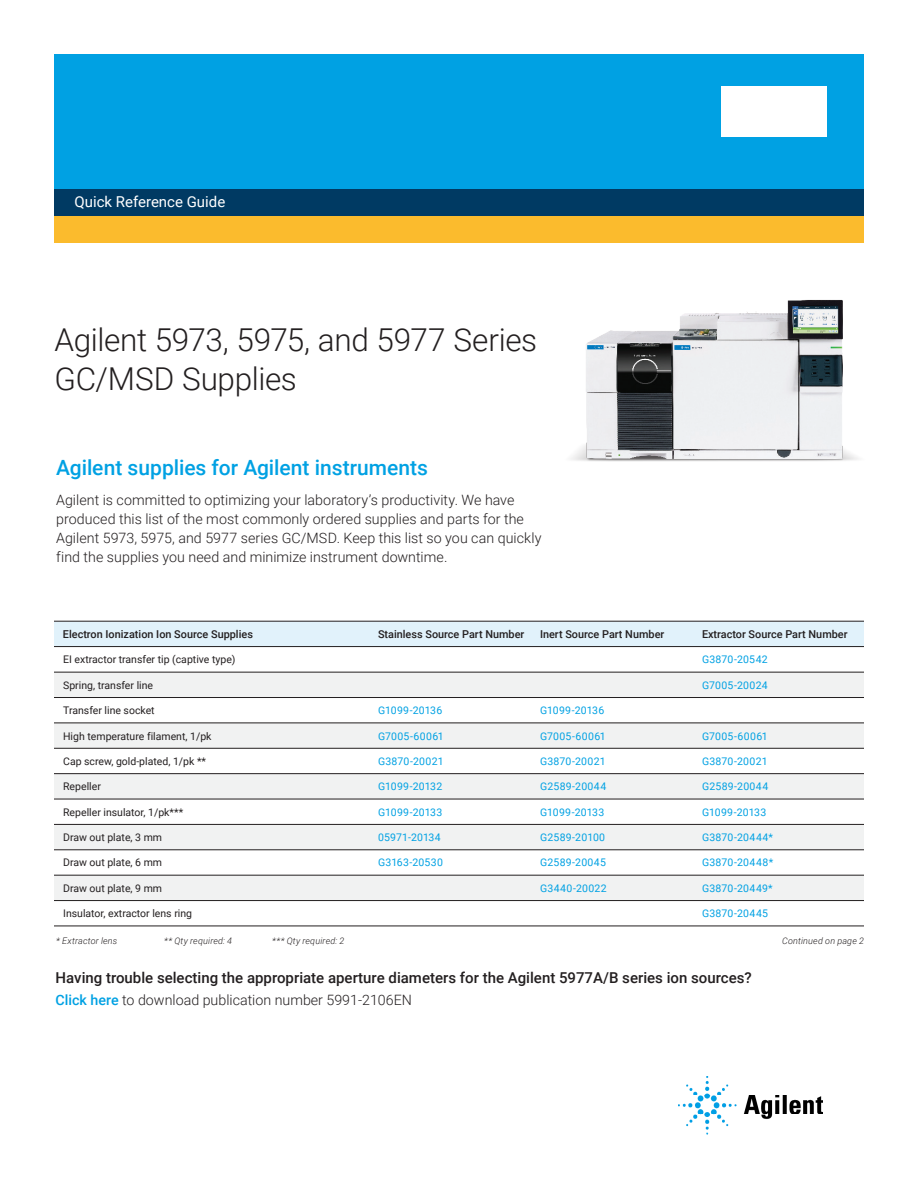
<style>
.page{position:relative;width:918px;height:1188px;background:#fff}
.page>*{position:absolute;margin:0;border:0;box-sizing:border-box;transform-origin:0 0}
.DATA_headline{font:300 31.5px/39px "Roboto";letter-spacing:-.01em;color:#231f20}
.DATA_subhead_large_b{font:500 21px "Roboto";color:#00a1e3}
.DATA_subhead{font:500 15px "Roboto";color:#231f20}
.DATA_header{font:15px "Roboto";color:#fff}
.DATA_opener_text{font:300 14.25px/18.8px "Roboto";letter-spacing:.005em;color:#231f20}
.DATA_text_black{font:300 14.25px "Roboto";color:#231f20}
.DATA_table_text_head{font:500 10.8px "Roboto";color:#231f20}
.BROCHURE_figure_text{font:10.5px "Roboto";letter-spacing:.02em;color:#00a1e3}
.DATA_table_text{font:10.5px "Roboto";color:#231f20}
.DATA_footnote{font:italic 300 9px "Roboto";letter-spacing:.025em;color:#231f20}
.s1{font-weight:500;color:#00a1e3}
</style>
<div class="page">
<div style="left:54px;top:54px;width:810px;height:135px;background:#00a1e3"></div>
<div style="left:54px;top:216px;width:810px;height:27px;background:#fbbb2d"></div>
<div style="left:54px;top:189px;width:810px;height:27px;background:#003a63"></div>
<img style="left:571px;top:300px;width:287px;height:162px">
<div style="left:54px;top:622px;width:810px;height:24px;background:#e1f2fb"></div>
<svg style="left:54px;top:673px;width:810px;height:227px;fill:#f1f2f2"></svg>
<hr style="left:54px;top:672px;width:324px;height:1px;background:#231f20">
<hr style="left:54px;top:697px;width:324px;height:1px;background:#231f20">
<hr style="left:54px;top:773px;width:324px;height:1px;background:#231f20">
<hr style="left:378px;top:773px;width:162px;height:1px;background:#231f20">
<hr style="left:540px;top:773px;width:162px;height:1px;background:#231f20">
<hr style="left:702px;top:773px;width:162px;height:1px;background:#231f20">
<hr style="left:54px;top:799px;width:324px;height:1px;background:#231f20">
<hr style="left:378px;top:799px;width:162px;height:1px;background:#231f20">
<hr style="left:540px;top:799px;width:162px;height:1px;background:#231f20">
<hr style="left:702px;top:799px;width:162px;height:1px;background:#231f20">
<hr style="left:54px;top:824px;width:324px;height:1px;background:#231f20">
<hr style="left:378px;top:824px;width:162px;height:1px;background:#231f20">
<hr style="left:540px;top:824px;width:162px;height:1px;background:#231f20">
<hr style="left:702px;top:824px;width:162px;height:1px;background:#231f20">
<hr style="left:54px;top:850px;width:324px;height:1px;background:#231f20">
<hr style="left:378px;top:850px;width:162px;height:1px;background:#231f20">
<hr style="left:540px;top:850px;width:162px;height:1px;background:#231f20">
<hr style="left:702px;top:850px;width:162px;height:1px;background:#231f20">
<hr style="left:54px;top:875px;width:324px;height:1px;background:#231f20">
<hr style="left:378px;top:875px;width:162px;height:1px;background:#231f20">
<hr style="left:540px;top:875px;width:162px;height:1px;background:#231f20">
<hr style="left:702px;top:875px;width:162px;height:1px;background:#231f20">
<hr style="left:54px;top:900px;width:324px;height:1px;background:#231f20">
<hr style="left:378px;top:900px;width:162px;height:1px;background:#231f20">
<hr style="left:540px;top:900px;width:162px;height:1px;background:#231f20">
<hr style="left:702px;top:900px;width:162px;height:1px;background:#231f20">
<hr style="left:54px;top:926px;width:324px;height:1px;background:#231f20">
<hr style="left:378px;top:926px;width:162px;height:1px;background:#231f20">
<hr style="left:540px;top:926px;width:162px;height:1px;background:#231f20">
<hr style="left:702px;top:926px;width:162px;height:1px;background:#231f20">
<hr style="left:54px;top:621px;width:324px;height:1px;background:#231f20">
<hr style="left:378px;top:621px;width:162px;height:1px;background:#231f20">
<hr style="left:540px;top:621px;width:162px;height:1px;background:#231f20">
<hr style="left:702px;top:621px;width:162px;height:1px;background:#231f20">
<hr style="left:54px;top:646px;width:324px;height:1px;background:#231f20">
<hr style="left:378px;top:646px;width:162px;height:1px;background:#231f20">
<hr style="left:540px;top:646px;width:162px;height:1px;background:#231f20">
<hr style="left:702px;top:646px;width:162px;height:1px;background:#231f20">
<hr style="left:378px;top:672px;width:162px;height:1px;background:#231f20">
<hr style="left:540px;top:672px;width:162px;height:1px;background:#231f20">
<hr style="left:702px;top:672px;width:162px;height:1px;background:#231f20">
<hr style="left:378px;top:697px;width:162px;height:1px;background:#231f20">
<hr style="left:540px;top:697px;width:162px;height:1px;background:#231f20">
<hr style="left:702px;top:697px;width:162px;height:1px;background:#231f20">
<hr style="left:54px;top:723px;width:324px;height:1px;background:#231f20">
<hr style="left:378px;top:723px;width:162px;height:1px;background:#231f20">
<hr style="left:540px;top:723px;width:162px;height:1px;background:#231f20">
<hr style="left:702px;top:723px;width:162px;height:1px;background:#231f20">
<hr style="left:54px;top:748px;width:324px;height:1px;background:#231f20">
<hr style="left:378px;top:748px;width:162px;height:1px;background:#231f20">
<hr style="left:540px;top:748px;width:162px;height:1px;background:#231f20">
<hr style="left:702px;top:748px;width:162px;height:1px;background:#231f20">
<img style="left:679px;top:1076px;width:144px;height:59px">
<div style="left:721px;top:87px;width:105px;height:49px;background:#fff"></div>
<p class="DATA_header" style="left:75px;top:191px;width:152px">Quick Reference Guide</p>
<p class="DATA_headline" style="left:55px;top:319px;width:484px">Agilent 5973, 5975, and 5977 Series<br>GC/MSD Supplies</p>
<p class="DATA_subhead_large_b" style="left:56px;top:453px;width:373px">Agilent supplies for Agilent instruments</p>
<p class="DATA_opener_text" style="left:56px;top:490px;width:487px">Agilent is committed to optimizing your laboratory’s productivity. We have produced this list of the most commonly ordered supplies and parts for the Agilent 5973, 5975, and 5977 series GC/MSD. Keep this list so you can quickly find the supplies you need and minimize instrument downtime.</p>
<p class="DATA_table_text_head" style="left:63px;top:627px;width:192px">Electron Ionization Ion Source Supplies</p>
<p class="DATA_table_text_head" style="left:378px;top:627px;width:148px">Stainless Source Part Number</p>
<p class="DATA_table_text_head" style="left:540px;top:627px;width:126px">Inert Source Part Number</p>
<p class="DATA_table_text_head" style="left:702px;top:627px;width:147px">Extractor Source Part Number</p>
<p class="DATA_table_text" style="left:63px;top:652px;width:174px">EI extractor transfer tip (captive type)</p>
<p class="BROCHURE_figure_text" style="left:702px;top:652px;width:67px">G3870-20542</p>
<p class="DATA_table_text" style="left:63px;top:678px;width:91px">Spring, transfer line</p>
<p class="BROCHURE_figure_text" style="left:702px;top:678px;width:67px">G7005-20024</p>
<p class="DATA_table_text" style="left:63px;top:703px;width:93px">Transfer line socket</p>
<p class="BROCHURE_figure_text" style="left:378px;top:703px;width:66px">G1099-20136</p>
<p class="BROCHURE_figure_text" style="left:540px;top:703px;width:66px">G1099-20136</p>
<p class="DATA_table_text" style="left:63px;top:728px;width:150px">High temperature filament, 1/pk</p>
<p class="BROCHURE_figure_text" style="left:378px;top:728px;width:67px">G7005-60061</p>
<p class="BROCHURE_figure_text" style="left:540px;top:728px;width:67px">G7005-60061</p>
<p class="BROCHURE_figure_text" style="left:702px;top:728px;width:67px">G7005-60061</p>
<p class="DATA_table_text" style="left:63px;top:754px;width:144px">Cap screw, gold-plated, 1/pk **</p>
<p class="BROCHURE_figure_text" style="left:378px;top:754px;width:67px">G3870-20021</p>
<p class="BROCHURE_figure_text" style="left:540px;top:754px;width:67px">G3870-20021</p>
<p class="BROCHURE_figure_text" style="left:702px;top:754px;width:67px">G3870-20021</p>
<p class="DATA_table_text" style="left:63px;top:779px;width:39px">Repeller</p>
<p class="BROCHURE_figure_text" style="left:378px;top:779px;width:66px">G1099-20132</p>
<p class="BROCHURE_figure_text" style="left:540px;top:779px;width:68px">G2589-20044</p>
<p class="BROCHURE_figure_text" style="left:702px;top:779px;width:68px">G2589-20044</p>
<p class="DATA_table_text" style="left:63px;top:805px;width:122px">Repeller insulator, 1/pk***</p>
<p class="BROCHURE_figure_text" style="left:378px;top:805px;width:66px">G1099-20133</p>
<p class="BROCHURE_figure_text" style="left:540px;top:805px;width:66px">G1099-20133</p>
<p class="BROCHURE_figure_text" style="left:702px;top:805px;width:66px">G1099-20133</p>
<p class="DATA_table_text" style="left:63px;top:830px;width:100px">Draw out plate, 3 mm</p>
<p class="BROCHURE_figure_text" style="left:378px;top:830px;width:64px">05971-20134</p>
<p class="BROCHURE_figure_text" style="left:540px;top:830px;width:67px">G2589-20100</p>
<p class="BROCHURE_figure_text" style="left:702px;top:830px;width:73px">G3870-20444*</p>
<p class="DATA_table_text" style="left:63px;top:855px;width:100px">Draw out plate, 6 mm</p>
<p class="BROCHURE_figure_text" style="left:378px;top:855px;width:67px">G3163-20530</p>
<p class="BROCHURE_figure_text" style="left:540px;top:855px;width:68px">G2589-20045</p>
<p class="BROCHURE_figure_text" style="left:702px;top:855px;width:73px">G3870-20448*</p>
<p class="DATA_table_text" style="left:63px;top:881px;width:100px">Draw out plate, 9 mm</p>
<p class="BROCHURE_figure_text" style="left:540px;top:881px;width:68px">G3440-20022</p>
<p class="BROCHURE_figure_text" style="left:702px;top:881px;width:72px">G3870-20449*</p>
<p class="DATA_table_text" style="left:63px;top:906px;width:130px">Insulator, extractor lens ring</p>
<p class="BROCHURE_figure_text" style="left:702px;top:906px;width:68px">G3870-20445</p>
<p class="DATA_footnote" style="left:56px;top:934px;width:63px">* Extractor lens</p>
<p class="DATA_footnote" style="left:164px;top:934px;width:69px">** Qty required: 4</p>
<p class="DATA_footnote" style="left:272px;top:934px;width:74px">*** Qty required: 2</p>
<p class="DATA_footnote" style="left:782px;top:935px;width:83px">Continued on page 2</p>
<p class="DATA_subhead" style="left:56px;top:967px;width:698px">Having trouble selecting the appropriate aperture diameters for the Agilent 5977A/B series ion sources?</p>
<p class="DATA_text_black" style="left:56px;top:990px;width:358px"><span class="s1">Click here</span> to download publication number 5991-2106EN</p>
</div>
